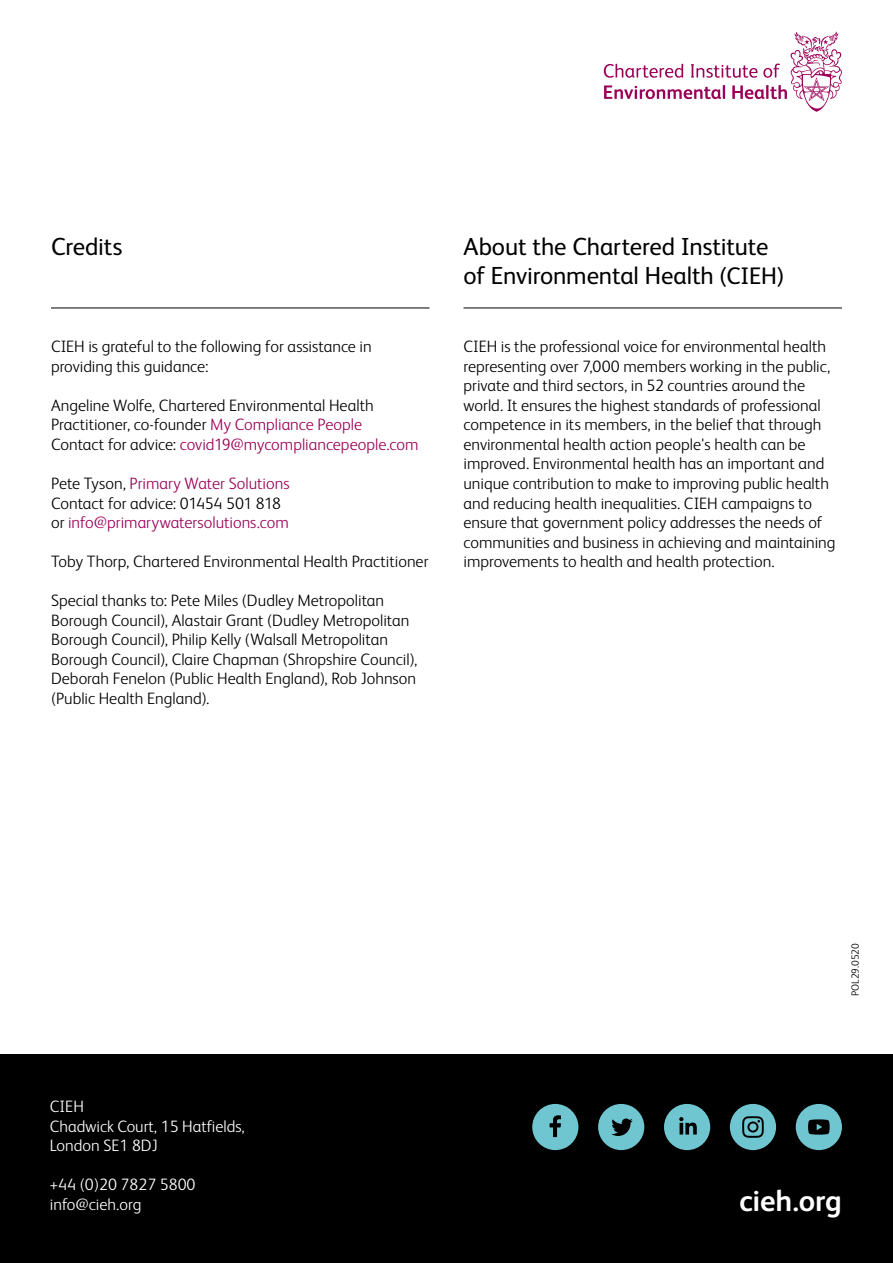
<style>
.page{position:relative;width:893px;height:1263px;background:#fff}
.page>*{position:absolute;margin:0;border:0;box-sizing:border-box;transform-origin:0 0}
.t1{font:700 30px "FS Albert";letter-spacing:-.01em;color:#fff}
.t2{font:24.75px/29.2px "FS Albert";letter-spacing:-.005em;color:#000}
.t3{font:300 16.5px/19.5px "FS Albert";color:#000}
.t4{font:300 16.5px/19.5px "FS Albert";color:#9b0058}
.t5{font:300 16.5px/19.5px "FS Albert";color:#fff}
.t6{font:300 10.5px "FS Albert";color:#000}
.s1{color:#9b0058}
.s2{color:#000}
.s3{font-size:24px}
</style>
<div class="page">
<svg style="left:604px;top:32px;width:238px;height:80px"></svg>
<div style="left:0;top:1054px;width:893px;height:209px;background:#000"></div>
<div style="left:598px;top:1104px;width:46px;height:46px;background:#6fc6d0;border-radius:50%"></div>
<svg style="left:611px;top:1118px;width:22px;height:18px"></svg>
<div style="left:796px;top:1104px;width:46px;height:46px;background:#6fc6d0;border-radius:50%"></div>
<svg style="left:808px;top:1119px;width:22px;height:15px"></svg>
<div style="left:664px;top:1104px;width:46px;height:46px;background:#6fc6d0;border-radius:50%"></div>
<svg style="left:679px;top:1117px;width:18px;height:17px"></svg>
<div style="left:532px;top:1104px;width:46px;height:46px;background:#6fc6d0;border-radius:50%"></div>
<svg style="left:550px;top:1115px;width:11px;height:22px"></svg>
<div style="left:730px;top:1104px;width:46px;height:46px;background:#6fc6d0;border-radius:50%"></div>
<svg style="left:742px;top:1116px;width:22px;height:22px"></svg>
<hr style="left:51px;top:308px;width:378px;height:1px;background:#000">
<hr style="left:463px;top:308px;width:379px;height:1px;background:#000">
<h2 class="t2" style="left:51px;top:232px;width:73px">Credits</h2>
<p class="t3" style="left:51px;top:337px;width:322px">CIEH is grateful to the following for assistance in providing this guidance:</p>
<p class="t3" style="left:51px;top:395px;width:369px">Angeline Wolfe, Chartered Environmental Health<br>Practitioner, co-founder <span class="s1">My Compliance People<br></span>Contact for advice: <span class="s1">covid19@mycompliancepeople.com</span></p>
<p class="t4" style="left:51px;top:473px;width:240px"><span class="s2">Pete Tyson,</span> Primary Water Solutions<br><span class="s2">Contact for advice: 01454 501 818 or</span> info@primarywatersolutions.com</p>
<p class="t3" style="left:51px;top:551px;width:379px">Toby Thorp, Chartered Environmental Health Practitioner</p>
<p class="t3" style="left:51px;top:590px;width:368px">Special thanks to: Pete Miles (Dudley Metropolitan Borough Council), Alastair Grant (Dudley Metropolitan Borough Council), Philip Kelly (Walsall Metropolitan Borough Council), Claire Chapman (Shropshire Council), Deborah Fenelon (Public Health England), Rob Johnson (Public Health England).</p>
<h2 class="t2" style="left:463px;top:232px;width:322px">About the Chartered Institute of Environmental Health <span class="s3">(CIEH)</span></h2>
<p class="t3" style="left:463px;top:337px;width:374px">CIEH is the professional voice for environmental health representing over 7,000 members working in the public, private and third sectors, in 52 countries around the world. It ensures the highest standards of professional competence in its members, in the belief that through environmental health action people's health can be improved. Environmental health has an important and unique contribution to make to improving public health and reducing health inequalities. CIEH campaigns to ensure that government policy addresses the needs of communities and business in achieving and maintaining improvements to health and health protection.</p>
<p class="t6" style="left:849px;top:996px;width:54px;rotate:-90deg">POL29.0520</p>
<p class="t5" style="left:50px;top:1096px;width:196px">CIEH<br>Chadwick Court, 15 Hatfields,<br>London SE1 8DJ</p>
<p class="t5" style="left:50px;top:1174px;width:147px">+44 (0)20 7827 5800 info@cieh.org</p>
<h1 class="t1" style="left:739px;top:1183px;width:104px">cieh.org</h1>
</div>
